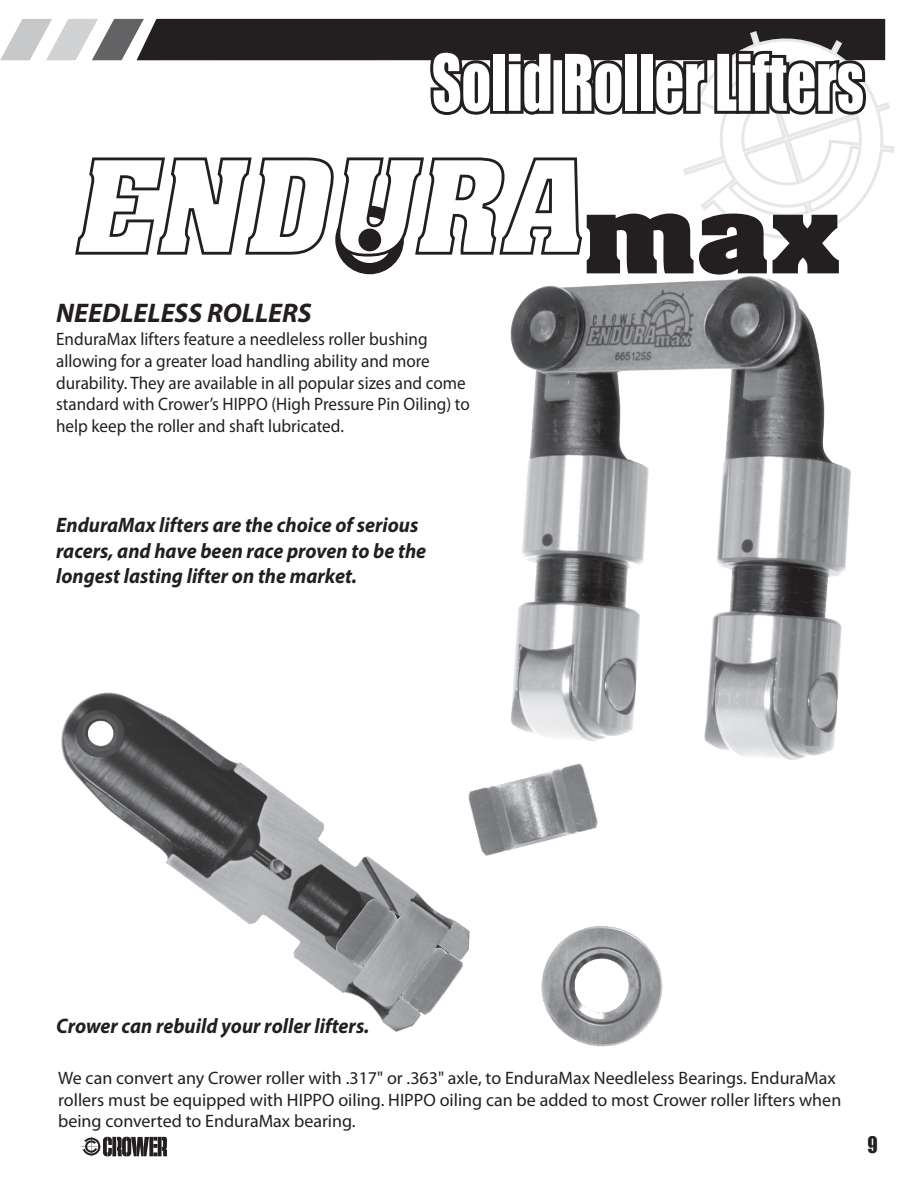
<style>
.page{position:relative;width:918px;height:1188px;background:#fff}
.page>*{position:absolute;margin:0;border:0;box-sizing:border-box;transform-origin:0 0}
.t1{font:72px "Impact";color:#fff;scale:.8 1}
.body_text2{font:italic 700 27px "Myriad Pro";color:#231f20}
.body_text2-2{font:italic 700 21px "Myriad Pro";color:#231f20;scale:.95 1}
.t2{font:21px "Impact";color:#231f20;scale:.9 1}
.body_text2-3{font:18px/21.6px "Myriad Pro";color:#231f20;scale:.95 1}
.body_text2-4{font:18px/21.6px "Myriad Pro";color:#231f20}
</style>
<div class="page">
<svg style="left:81px;top:1137px;width:87px;height:20px"></svg>
<svg style="left:720px;top:25px;width:174px;height:213px"></svg>
<svg style="left:75px;top:157px;width:692px;height:118px"></svg>
<svg style="left:773px;top:215px;width:66px;height:53px"></svg>
<img style="left:496px;top:268px;width:355px;height:492px">
<img style="left:61px;top:666px;width:639px;height:381px">
<svg style="left:0;top:19px;width:885px;height:101px"></svg>
<p class="t1" style="left:432px;top:27px;width:542px">Solid Roller Lifters</p>
<p class="body_text2" style="left:56px;top:296px;width:257px">NEEDLELESS ROLLERS</p>
<p class="body_text2-3" style="left:56px;top:328px;width:393px">EnduraMax lifters feature a needleless roller bushing</p>
<p class="body_text2-3" style="left:56px;top:350px;width:395px">allowing for a greater load handling ability and more</p>
<p class="body_text2-3" style="left:56px;top:371px;width:437px">durability. They are available in all popular sizes and come standard with Crower’s HIPPO (High Pressure Pin Oiling) to help keep the roller and shaft lubricated.</p>
<p class="body_text2-2" style="left:56px;top:512px;width:383px">EnduraMax lifters are the choice of serious</p>
<p class="body_text2-2" style="left:56px;top:537px;width:391px">racers, and have been race proven to be the</p>
<p class="body_text2-2" style="left:56px;top:562px;width:318px">longest lasting lifter on the market.</p>
<p class="body_text2-2" style="left:56px;top:1012px;width:331px">Crower can rebuild your roller lifters.</p>
<p class="body_text2-4" style="left:58px;top:1067px;width:785px">We can convert any Crower roller with .317" or .363" axle, to EnduraMax Needleless Bearings. EnduraMax rollers must be equipped with HIPPO oiling. HIPPO oiling can be added to most Crower roller lifters when being converted to EnduraMax bearing.</p>
<p class="t2" style="left:868px;top:1128px;width:13px">9</p>
</div>
